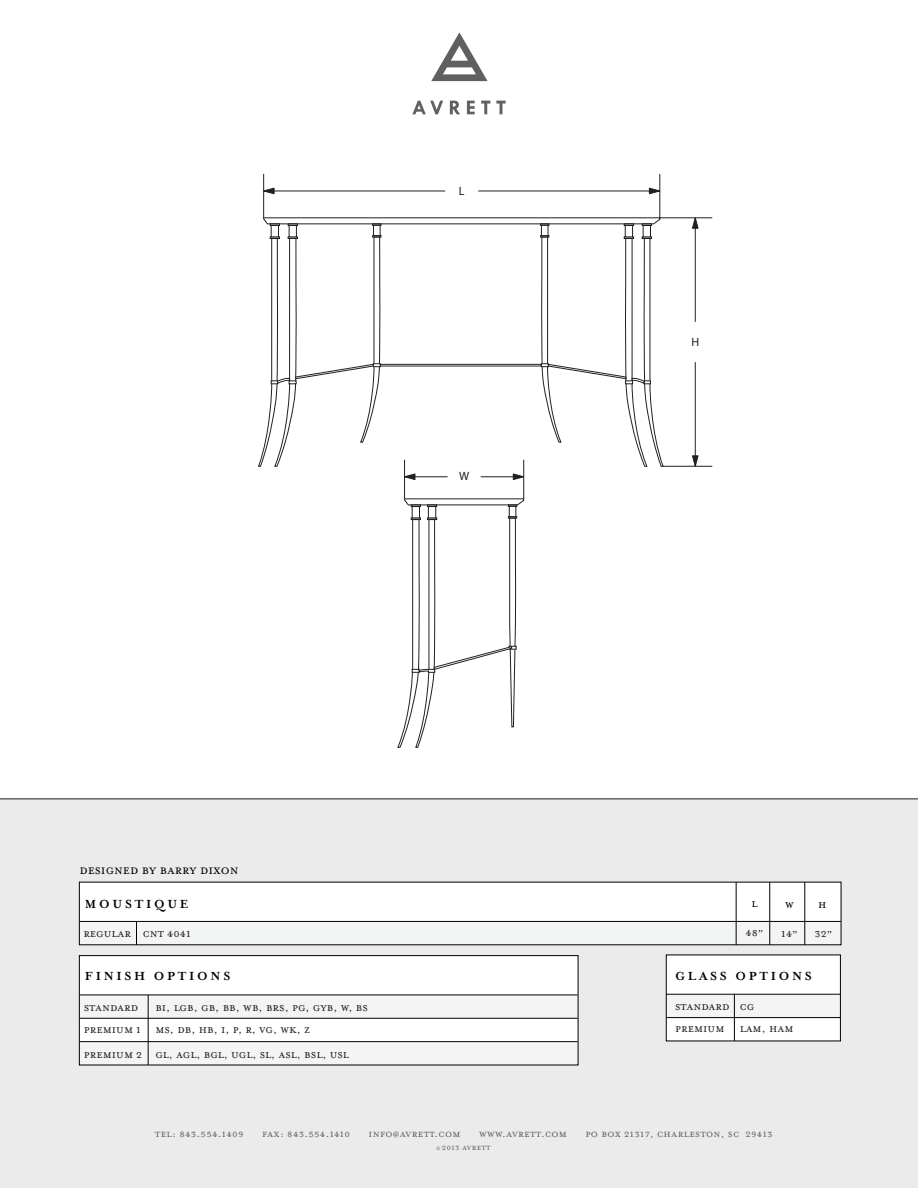
<style>
.page{position:relative;width:918px;height:1188px;background:#fff}
.page>*{position:absolute;margin:0;border:0;box-sizing:border-box;transform-origin:0 0}
.t1{font:15px "Mrs Eaves Small Caps OT";color:#010101}
.t2{font:13.5px/21.9px "Mrs Eaves All Small Caps OT";color:#231f20}
.t3{font:700 13.5px "Mrs Eaves OT";letter-spacing:.2em;color:#010101}
.t4{font:13.5px "Mrs Eaves All Small Caps OT";color:#010101}
.t5{font:12px "Mrs Eaves All Small Caps OT";letter-spacing:.02em;color:#5f6163}
.t6{font:12px "Myriad Pro";color:#231f20}
.t7{font:9.75px "Mrs Eaves All Small Caps OT";letter-spacing:.02em;color:#5f6163}
.s1{font-size:7.5px}
</style>
<div class="page">
<div style="left:0;top:799px;width:918px;height:389px;background:#ebebec"></div>
<div style="left:79px;top:921px;width:762px;height:24px;background:#f3f4f4"></div>
<div style="left:79px;top:882px;width:761px;height:39px;background:#fff"></div>
<hr style="left:79px;top:921px;width:762px;height:1px;background:#010101">
<hr style="left:769px;top:882px;width:1px;height:63px;background:#010101">
<hr style="left:736px;top:882px;width:1px;height:63px;background:#010101">
<hr style="left:805px;top:882px;width:1px;height:63px;background:#010101">
<div style="left:666px;top:994px;width:174px;height:24px;background:#f3f4f4"></div>
<div style="left:666px;top:955px;width:174px;height:39px;background:#fff"></div>
<div style="left:666px;top:1018px;width:174px;height:23px;background:#fff"></div>
<div style="left:666px;top:955px;width:175px;height:86px;border:1px solid #010101"></div>
<hr style="left:666px;top:994px;width:174px;height:1px;background:#010101">
<hr style="left:666px;top:1017px;width:174px;height:1px;background:#010101">
<hr style="left:734px;top:994px;width:1px;height:47px;background:#010101">
<hr style="left:0;top:799px;width:918px;height:1px;background:#231f20">
<svg style="left:136px;top:922px;width:1px;height:23px"></svg>
<svg style="left:412px;top:101px;width:31px;height:13px"></svg>
<svg style="left:450px;top:101px;width:10px;height:13px"></svg>
<svg style="left:467px;top:101px;width:8px;height:13px"></svg>
<svg style="left:481px;top:101px;width:9px;height:13px"></svg>
<svg style="left:496px;top:101px;width:10px;height:13px"></svg>
<svg style="left:431px;top:32px;width:57px;height:49px"></svg>
<div style="left:412px;top:506px;width:8px;height:12px;background:#fff;border:1px solid #231f20"></div>
<div style="left:509px;top:506px;width:7px;height:11px;background:#fff;border:1px solid #231f20"></div>
<div style="left:428px;top:506px;width:8px;height:12px;background:#fff;border:1px solid #231f20"></div>
<svg style="left:404px;top:498px;width:120px;height:9px"></svg>
<svg style="left:397px;top:516px;width:120px;height:232px"></svg>
<div style="left:289px;top:225px;width:8px;height:12px;background:#fff;border:1px solid #231f20"></div>
<div style="left:373px;top:225px;width:8px;height:11px;background:#fff;border:1px solid #231f20"></div>
<div style="left:541px;top:225px;width:7px;height:11px;background:#fff;border:1px solid #231f20"></div>
<div style="left:271px;top:225px;width:8px;height:12px;background:#fff;border:1px solid #231f20"></div>
<div style="left:625px;top:225px;width:8px;height:12px;background:#fff;border:1px solid #231f20"></div>
<div style="left:643px;top:225px;width:8px;height:12px;background:#fff;border:1px solid #231f20"></div>
<svg style="left:263px;top:217px;width:398px;height:9px"></svg>
<div style="left:380px;top:364px;width:162px;height:2px;background:#fff;border:1px solid #231f20"></div>
<svg style="left:258px;top:235px;width:123px;height:232px"></svg>
<svg style="left:540px;top:235px;width:124px;height:232px"></svg>
<div style="left:79px;top:995px;width:498px;height:23px;background:#f3f4f4"></div>
<div style="left:79px;top:1042px;width:498px;height:23px;background:#f3f4f4"></div>
<div style="left:79px;top:956px;width:498px;height:39px;background:#fff"></div>
<div style="left:79px;top:1018px;width:498px;height:24px;background:#fff"></div>
<div style="left:79px;top:955px;width:499px;height:110px;border:1px solid #010101"></div>
<hr style="left:79px;top:995px;width:499px;height:1px;background:#010101">
<hr style="left:79px;top:1018px;width:499px;height:1px;background:#010101">
<hr style="left:79px;top:1041px;width:499px;height:1px;background:#010101">
<hr style="left:148px;top:995px;width:1px;height:70px;background:#010101">
<hr style="left:695px;top:362px;width:1px;height:104px;background:#231f20">
<hr style="left:695px;top:218px;width:1px;height:104px;background:#231f20">
<hr style="left:660px;top:218px;width:52px;height:1px;background:#231f20">
<hr style="left:663px;top:466px;width:49px;height:1px;background:#231f20">
<svg style="left:691px;top:217px;width:8px;height:12px"></svg>
<svg style="left:692px;top:455px;width:7px;height:12px"></svg>
<hr style="left:478px;top:191px;width:182px;height:1px;background:#231f20">
<hr style="left:264px;top:191px;width:181px;height:1px;background:#231f20">
<hr style="left:263px;top:174px;width:1px;height:44px;background:#231f20">
<hr style="left:660px;top:174px;width:1px;height:45px;background:#231f20">
<svg style="left:263px;top:187px;width:12px;height:8px"></svg>
<svg style="left:648px;top:187px;width:13px;height:8px"></svg>
<hr style="left:481px;top:477px;width:43px;height:1px;background:#231f20">
<hr style="left:405px;top:477px;width:43px;height:1px;background:#231f20">
<hr style="left:404px;top:460px;width:1px;height:39px;background:#231f20">
<hr style="left:523px;top:460px;width:1px;height:39px;background:#231f20">
<svg style="left:405px;top:473px;width:11px;height:7px"></svg>
<svg style="left:512px;top:473px;width:13px;height:7px"></svg>
<p class="t1" style="left:79px;top:862px;width:161px">designed by barry dixon</p>
<p class="t6" style="left:459px;top:183px;width:7px">L</p>
<p class="t6" style="left:459px;top:469px;width:12px">W</p>
<p class="t6" style="left:691px;top:334px;width:9px">H</p>
<p class="t3" style="left:85px;top:897px;width:105px">MOUSTIQUE</p>
<p class="t4" style="left:752px;top:896px;width:7px">l</p>
<p class="t4" style="left:785px;top:897px;width:10px">w</p>
<p class="t4" style="left:818px;top:897px;width:10px">H</p>
<p class="t2" style="left:143px;top:922px;width:49px">cnt 4041</p>
<p class="t2" style="left:815px;top:922px;width:20px">32”</p>
<p class="t3" style="left:675px;top:968px;width:138px">GLASS OPTIONS</p>
<p class="t2" style="left:675px;top:996px;width:56px">STANDARD<br>PREMIUM</p>
<p class="t2" style="left:83px;top:922px;width:49px">REGULAR</p>
<p class="t2" style="left:746px;top:921px;width:20px">48”</p>
<p class="t2" style="left:781px;top:922px;width:18px">14”</p>
<p class="t3" style="left:85px;top:969px;width:147px">FINISH OPTIONS</p>
<p class="t2" style="left:84px;top:996px;width:59px">STANDARD<br>PREMIUM 1</p>
<p class="t2" style="left:84px;top:1043px;width:267px">PREMIUM 2 GL, AGL, bgl, ugl, sl, asl, bsl, usl</p>
<p class="t2" style="left:740px;top:996px;width:16px">CG</p>
<p class="t2" style="left:155px;top:996px;width:214px">BI, LGB, GB, BB, WB, brs, pg, gyb, w, bs<br>MS, DB, HB, I, P, R, VG, WK, z</p>
<p class="t2" style="left:740px;top:1017px;width:42px">M 2179S</p>
<p class="t2" style="left:744px;top:1017px;width:42px">M 2179S</p>
<p class="t2" style="left:740px;top:1017px;width:55px">lam, ham</p>
<p class="t5" style="left:155px;top:1127px;width:90px">tel: 843.554.1409</p>
<p class="t5" style="left:262px;top:1127px;width:90px">fax: 843.554.1410</p>
<p class="t5" style="left:369px;top:1127px;width:93px">info@avrett.com</p>
<p class="t5" style="left:479px;top:1127px;width:89px">www.avrett.com</p>
<p class="t5" style="left:585px;top:1127px;width:189px">po box 21317, charleston, sc 29413</p>
<p class="t7" style="left:437px;top:1142px;width:56px"><span class="s1">©</span> 2013 avrett</p>
</div>
